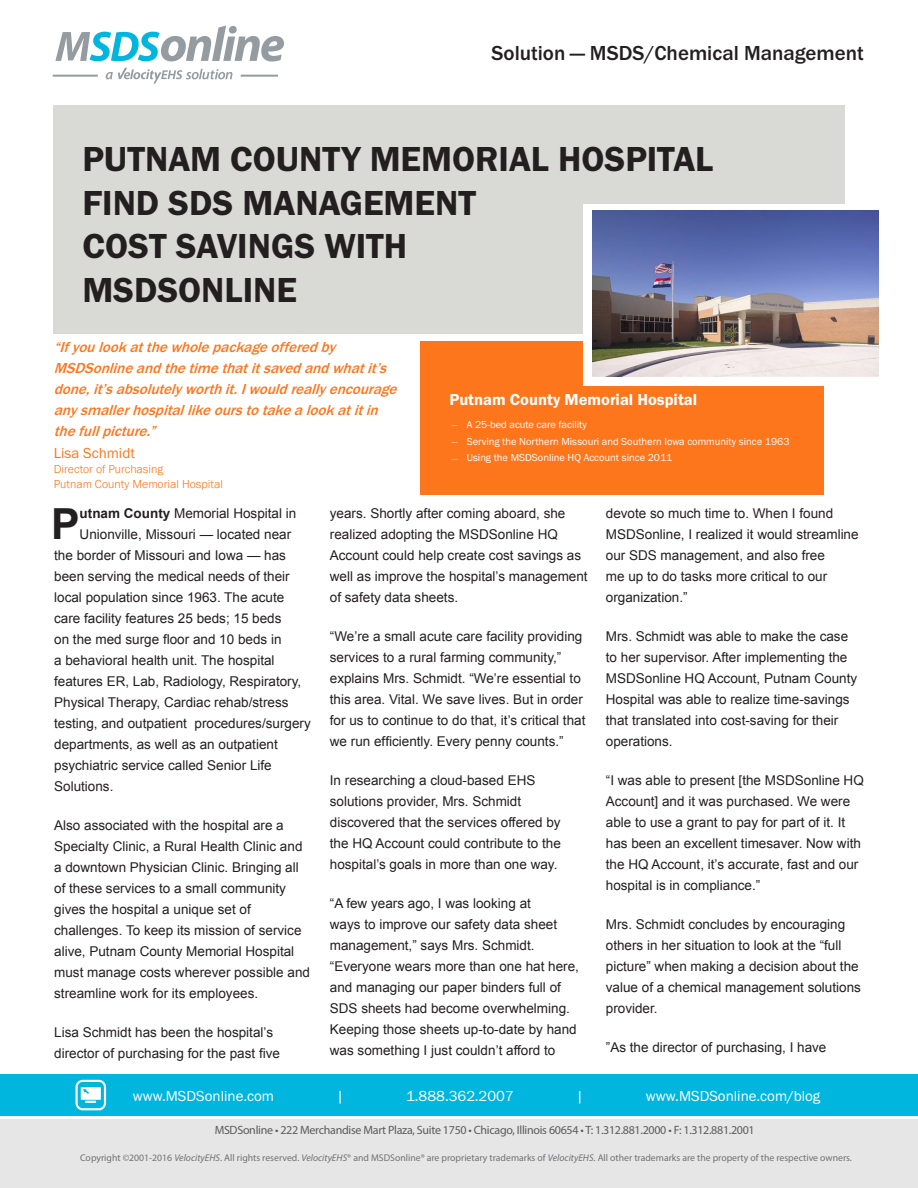
<style>
.page{position:relative;width:918px;height:1188px;background:#fff}
.page>*{position:absolute;margin:0;border:0;box-sizing:border-box;transform-origin:0 0}
.t1{font:700 42.9px "Arial";color:#231f20}
.t2{font:36px/43.5px "Franklin Gothic URW Dem";color:#231f20}
.t3{font:500 21px "Franklin Gothic URW";color:#231f20}
.t4{font:16.5px "Franklin Gothic URW Dem";color:#fff}
.t5{font:italic 500 15px/21px "Franklin Gothic URW";color:#fd761c}
.t6{font:15px "Franklin Gothic URW Boo";color:#fff}
.t7{font:15px "Franklin Gothic URW Boo";color:#fd761c}
.t8{font:13.5px/21px "Arial";color:#231f20}
.t9{font:12px "Myriad Pro";letter-spacing:-.025em;color:#5d5b5c}
.t10{font:300 12px "Franklin Gothic URW";color:#fd761c}
.t11{font:10.5px "Franklin Gothic URW Boo";color:#fff}
.t12{font:9.75px "Myriad Pro";color:#717074}
.t13{font:7.5px "Minion Pro";color:#fff}
.s1{font-weight:700}
.s2{font-style:italic}
</style>
<div class="page">
<div style="left:0;top:1120px;width:918px;height:68px;background:#e6e6e6"></div>
<div style="left:0;top:1074px;width:918px;height:42px;background:#00b6de"></div>
<svg style="left:76px;top:1080px;width:30px;height:30px"></svg>
<svg style="left:55px;top:25px;width:229px;height:37px"></svg>
<svg style="left:106px;top:68px;width:126px;height:16px"></svg>
<hr style="left:241px;top:75px;width:37px;height:2px;background:#959ca1">
<hr style="left:53px;top:75px;width:45px;height:2px;background:#959ca1">
<div style="left:420px;top:341px;width:403px;height:154px;background:#fd761c"></div>
<div style="left:54px;top:105px;width:791px;height:229px;background:#d9d9d6"></div>
<div style="left:583px;top:204px;width:306px;height:181px;background:#fff"></div>
<img style="left:592px;top:211px;width:286px;height:165px">
<h3 class="t3" style="left:492px;top:40px;width:374px">Solution — MSDS/Chemical Management</h3>
<p class="t2" style="left:82px;top:137px;width:632px">PUTNAM COUNTY MEMORIAL HOSPITAL<br>FIND SDS MANAGEMENT</p>
<p class="t2" style="left:82px;top:224px;width:326px">COST SAVINGS WITH</p>
<p class="t2" style="left:82px;top:267px;width:216px">MSDSONLINE</p>
<p class="t5" style="left:54px;top:336px;width:349px">“Ifyoulookatthewholepackageofferedby MSDSonlineandthetimethatitsavedandwhatit’s done,it’sabsolutelyworthit.Iwouldreallyencourage anysmallerhospitallikeourstotakealookatitin thefullpicture.”</p>
<p class="t4" style="left:449px;top:389px;width:249px">Putnam County Memorial Hospital</p>
<p class="t11" style="left:467px;top:418px;width:122px">A 25-bed acute care facility</p>
<p class="t11" style="left:467px;top:435px;width:324px">Serving the Northern Missouri and Southern Iowa community since 1963</p>
<p class="t11" style="left:467px;top:451px;width:207px">Using the MSDSonline HQ Account since 2011</p>
<p class="t13" style="left:451px;top:419px;width:8px">—</p>
<p class="t13" style="left:451px;top:436px;width:8px">—</p>
<p class="t7" style="left:54px;top:443px;width:83px">Lisa Schmidt</p>
<p class="t13" style="left:451px;top:453px;width:8px">—</p>
<p class="t10" style="left:54px;top:461px;width:111px">Director of Purchasing</p>
<p class="t10" style="left:54px;top:476px;width:171px">Putnam County Memorial Hospital</p>
<p class="t1" style="left:51px;top:494px;width:30px">P</p>
<p class="t8" style="left:80px;top:503px;width:218px"><span class="s1">utnam County</span> Memorial Hospital in</p>
<p class="t8" style="left:80px;top:524px;width:213px">Unionville, Missouri — located near</p>
<p class="t8" style="left:54px;top:545px;width:233px">the border of Missouri and Iowa — has</p>
<p class="t8" style="left:54px;top:566px;width:237px">been serving the medical needs of their</p>
<p class="t8" style="left:54px;top:587px;width:232px">local population since 1963. The acute</p>
<p class="t8" style="left:54px;top:608px;width:229px">care facility features 25 beds; 15 beds</p>
<p class="t8" style="left:54px;top:629px;width:229px">on the med surge floor and 10 beds in</p>
<p class="t8" style="left:54px;top:650px;width:222px">a behavioral health unit. The hospital</p>
<p class="t8" style="left:54px;top:671px;width:249px">features ER, Lab, Radiology, Respiratory,</p>
<p class="t8" style="left:54px;top:692px;width:236px">Physical Therapy, Cardiac rehab/stress</p>
<p class="t8" style="left:54px;top:713px;width:258px">testing, and outpatient procedures/surgery</p>
<p class="t8" style="left:54px;top:734px;width:225px">departments, as well as an outpatient</p>
<p class="t8" style="left:54px;top:755px;width:219px">psychiatric service called Senior Life</p>
<p class="t8" style="left:54px;top:776px;width:61px">Solutions.</p>
<p class="t8" style="left:54px;top:815px;width:257px">Also associated with the hospital are a Specialty Clinic, a Rural Health Clinic and a downtown Physician Clinic. Bringing all of these services to a small community gives the hospital a unique set of challenges. To keep its mission of service alive, Putnam County Memorial Hospital must manage costs wherever possible and streamline work for its employees.</p>
<p class="t8" style="left:54px;top:1022px;width:227px">Lisa Schmidt has been the hospital’s director of purchasing for the past five</p>
<p class="t8" style="left:330px;top:503px;width:259px">years. Shortly after coming aboard, she realized adopting the MSDSonline HQ Account could help create cost savings as well as improve the hospital’s management of safety data sheets.</p>
<p class="t8" style="left:330px;top:626px;width:257px">“We’re a small acute care facility providing services to a rural farming community,” explains Mrs. Schmidt. “We’re essential to this area. Vital. We save lives. But in order for us to continue to do that, it’s critical that we run efficiently. Every penny counts.”</p>
<p class="t8" style="left:330px;top:770px;width:233px">In researching a cloud-based EHS solutions provider, Mrs. Schmidt discovered that the services offered by the HQ Account could contribute to the hospital’s goals in more than one way.</p>
<p class="t8" style="left:330px;top:893px;width:251px">“A few years ago, I was looking at<br>ways to improve our safety data sheet management,” says Mrs. Schmidt. “Everyone wears more than one hat here, and managing our paper binders full of SDS sheets had become overwhelming.<br>Keeping those sheets up-to-date by hand was something I just couldn’t afford to</p>
<p class="t8" style="left:606px;top:503px;width:254px">devote so much time to. When I found<br>MSDSonline, I realized it would streamline our SDS management, and also free<br>me up to do tasks more critical to our organization.”</p>
<p class="t8" style="left:606px;top:626px;width:253px">Mrs. Schmidt was able to make the case to her supervisor. After implementing the MSDSonline HQ Account, Putnam County Hospital was able to realize time-savings that translated into cost-saving for their operations.</p>
<p class="t8" style="left:606px;top:770px;width:260px">“I was able to present [the MSDSonline HQ Account] and it was purchased. We were able to use a grant to pay for part of it. It has been an excellent timesaver. Now with the HQ Account, it’s accurate, fast and our hospital is in compliance.”</p>
<p class="t8" style="left:606px;top:914px;width:257px">Mrs. Schmidt concludes by encouraging others in her situation to look at the “full picture” when making a decision about the value of a chemical management solutions provider.</p>
<p class="t8" style="left:606px;top:1037px;width:222px">”As the director of purchasing, I have</p>
<p class="t6" style="left:133px;top:1087px;width:143px">www.MSDSonline.com</p>
<p class="t6" style="left:336px;top:1087px;width:9px">|</p>
<p class="t6" style="left:406px;top:1087px;width:109px">1.888.362.2007</p>
<p class="t6" style="left:576px;top:1087px;width:9px">|</p>
<p class="t6" style="left:646px;top:1087px;width:176px">www.MSDSonline.com/blog</p>
<p class="t9" style="left:215px;top:1123px;width:542px">MSDSonline • 222 Merchandise Mart Plaza, Suite 1750 • Chicago, Illinois 60654 • T: 1.312.881.2000 • F: 1.312.881.2001</p>
<p class="t12" style="left:80px;top:1152px;width:773px">Copyright ©2001-2016 <span class="s2">VelocityEHS</span>. All rights reserved. <span class="s2">VelocityEHS</span>® and MSDSonline® are proprietary trademarks of <span class="s2">VelocityEHS</span>. All other trademarks are the property of the respective owners.</p>
</div>
